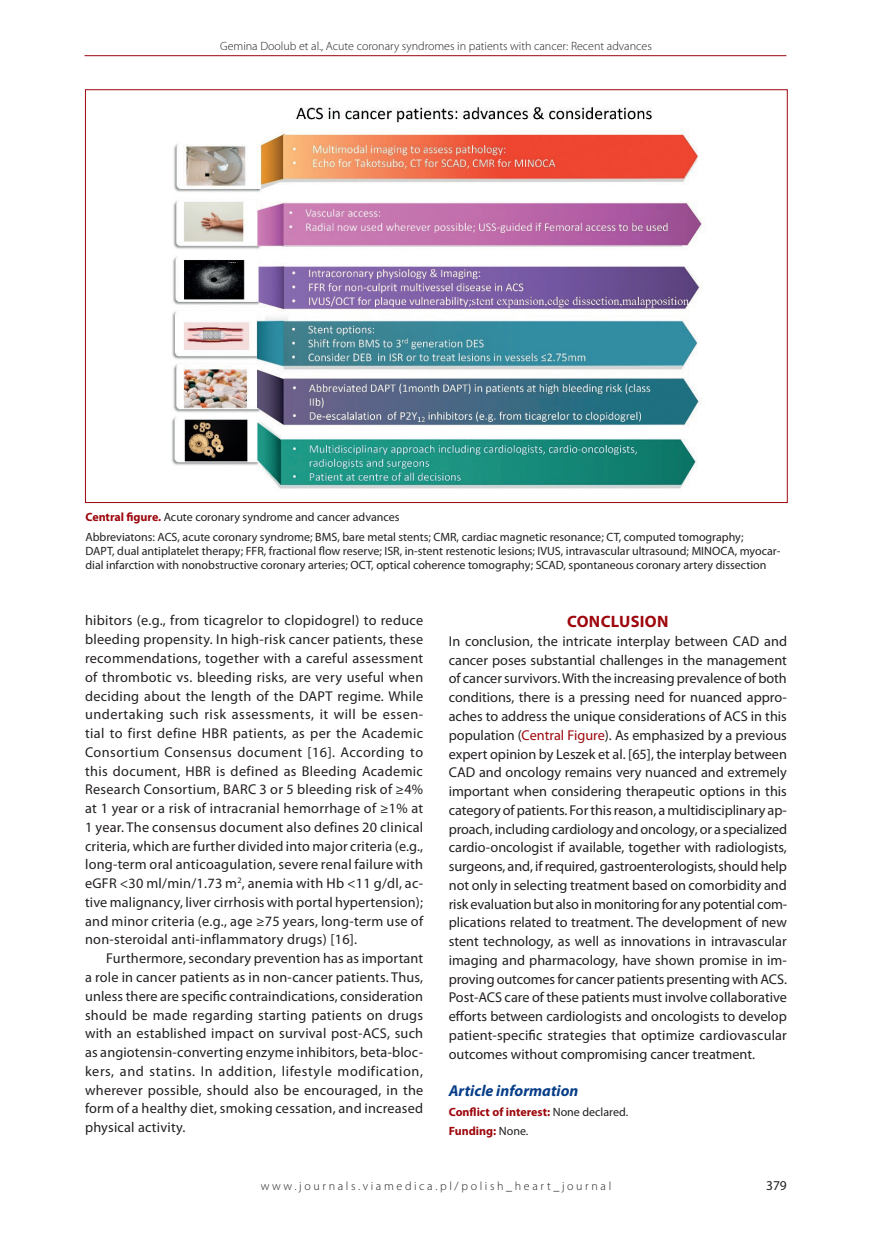
<style>
.page{position:relative;width:872px;height:1234px;background:#fff}
.page>*{position:absolute;margin:0;border:0;box-sizing:border-box;transform-origin:0 0}
.t1{font:700 16.5px "Myriad Pro";letter-spacing:.02em;color:#9d070d}
.t2{font:italic 700 15.75px "Myriad Pro";color:#083e89}
.t3{font:14.25px/18.8px "Myriad Pro";letter-spacing:.015em;color:#231f20;text-align:justify}
.t4{font:13.5px "Myriad Pro";color:#231f20}
.t5{font:12px/19.5px "Myriad Pro";color:#231f20}
.t6{font:300 12px "Myriad Pro";color:#231f20}
.t7{font:300 12px "Myriad Pro";letter-spacing:.22em;color:#231f20}
.t8{font:700 12px/19.2px "Myriad Pro";color:#9d070d}
.s1{font-weight:700;color:#9d070d}
.s2{font-weight:700;font-style:italic;color:#9d070d}
.s3{color:#9d070d}
.s4{font-weight:400;color:#231f20}
</style>
<div class="page">
<hr style="left:85px;top:55px;width:701px;height:1px;background:#9d070d">
<img style="left:171px;top:107px;width:531px;height:382px">
<p class="t6" style="left:220px;top:39px;width:433px">Gemina Doolub et al., Acute coronary syndromes in patients with cancer: Recent advances</p>
<p class="t5" style="left:85px;top:507px;width:659px"><span class="s1">Central figure</span><span class="s2">.</span> Acute coronary syndrome and cancer advances<br>Abbreviatons: ACS, acute coronary syndrome; BMS, bare metal stents; CMR, cardiac magnetic resonance; CT, computed tomography;</p>
<p class="t5" style="left:85px;top:543px;width:696px;line-height:14.4px">DAPT, dual antiplatelet therapy; FFR, fractional flow reserve; ISR, in-stent restenotic lesions; IVUS, intravascular ultrasound; MINOCA, myocar&shy;dial infarction with nonobstructive coronary arteries; OCT, optical coherence tomography; SCAD, spontaneous coronary artery dissection</p>
<p class="t3" style="left:85px;top:611px;width:340px">hibitors (e.g., from ticagrelor to clopidogrel) to reduce bleeding propensity. In high-risk cancer patients, these recommendations, together with a careful assessment of thrombotic vs. bleeding risks, are very useful when deciding about the length of the DAPT regime. While undertaking such risk assessments, it will be essen&shy;tial to first define HBR patients, as per the Academic Consortium Consensus document [16]. According to this document, HBR is defined as Bleeding Academic Research Consortium, BARC 3 or 5 bleeding risk of ≥4% at 1 year or a risk of intracranial hemorrhage of ≥1% at 1 year. The consensus document also defines 20 clinical criteria, which are further divided into major criteria (e.g., long-term oral anticoagulation, severe renal failure with eGFR &lt;30 ml/min/1.73 m<sup>2</sup>, anemia with Hb &lt;11 g/dl, ac&shy;tive malignancy, liver cirrhosis with portal hypertension); and minor criteria (e.g., age ≥75 years, long-term use of non-steroidal anti-inflammatory drugs) [16].</p>
<p class="t3" style="left:85px;top:948px;width:340px;text-indent:21px">Furthermore, secondary prevention has as important a role in cancer patients as in non-cancer patients. Thus, unless there are specific contraindications, consideration should be made regarding starting patients on drugs with an established impact on survival post-ACS, such as angiotensin-converting enzyme inhibitors, beta-bloc&shy;kers, and statins. In addition, lifestyle modification, wherever possible, should also be encouraged, in the form of a healthy diet, smoking cessation, and increased physical activity.</p>
<p class="t1" style="left:567px;top:610px;width:103px">CONCLUSION</p>
<p class="t3" style="left:449px;top:631px;width:340px">In conclusion, the intricate interplay between CAD and cancer poses substantial challenges in the management of cancer survivors. With the increasing prevalence of both conditions, there is a pressing need for nuanced appro&shy;aches to address the unique considerations of ACS in this population (<span class="s3">Central Figure</span>). As emphasized by a previous expert opinion by Leszek et al. [65], the interplay between CAD and oncology remains very nuanced and extremely important when considering therapeutic options in this category of patients. For this reason, a multidisciplinary ap&shy;proach, including cardiology and oncology, or a specialized cardio-oncologist if available, together with radiologists, surgeons, and, if required, gastroenterologists, should help not only in selecting treatment based on comorbidity and risk evaluation but also in monitoring for any potential com&shy;plications related to treatment. The development of new stent technology, as well as innovations in intravascular imaging and pharmacology, have shown promise in im&shy;proving outcomes for cancer patients presenting with ACS.<br>Post-ACS care of these patients must involve collaborative efforts between cardiologists and oncologists to develop patient-specific strategies that optimize cardiovascular outcomes without compromising cancer treatment.</p>
<p class="t2" style="left:449px;top:1080px;width:131px">Article information</p>
<p class="t8" style="left:449px;top:1101px;width:181px">Conflict of interest: <span class="s4">None declared.<br></span>Funding: <span class="s4">None.</span></p>
<p class="t7" style="left:261px;top:1179px;width:352px">www.journals.viamedica.pl/polish_heart_journal</p>
<p class="t4" style="left:766px;top:1176px;width:22px">379</p>
</div>
